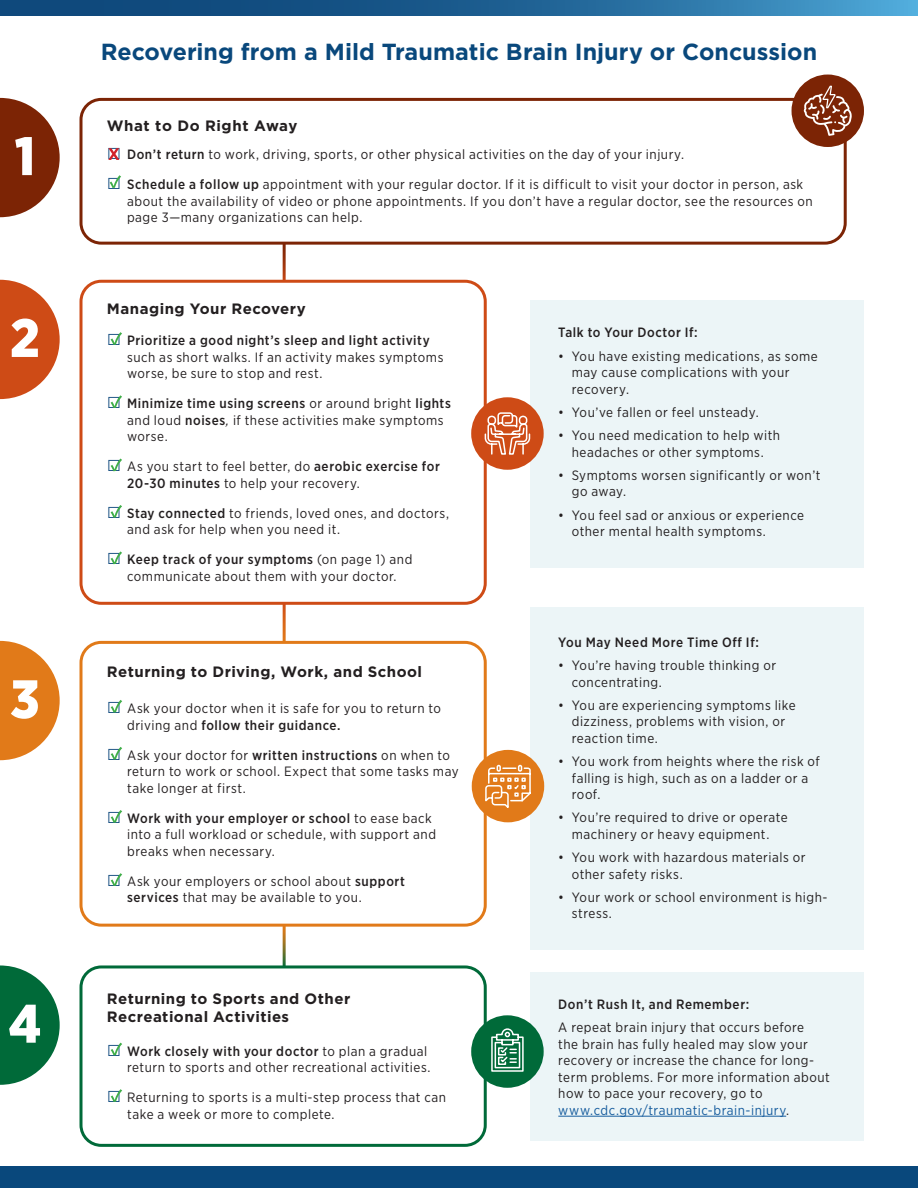
<style>
.page{position:relative;width:918px;height:1188px;background:#fff}
.page>*{position:absolute;margin:0;border:0;box-sizing:border-box;transform-origin:0 0}
.t1{font:900 54px "Gotham Narrow";color:#fff}
.t2{font:24px "Arial";color:#0e487c}
.t3{font:700 23.25px "Gotham";color:#09487c}
.t4{font:700 15px/18px "Gotham";letter-spacing:.03em;color:#231f20}
.t5{font:13.5px/16.5px "Gotham Narrow";letter-spacing:.04em;color:#231f20}
.t6{font:500 13.5px "Gotham Narrow";letter-spacing:.045em;color:#231f20}
.s1{font-weight:500}
.s2{font-style:italic}
.s3{color:#175d9e}
</style>
<div class="page">
<div style="left:80px;top:98px;width:767px;height:147px;border:3px solid #7c2405;border-radius:20px"></div>
<div style="left:80px;top:280px;width:407px;height:325px;border:3px solid #ce4b16;border-radius:20px"></div>
<div style="left:80px;top:641px;width:407px;height:286px;border:3px solid #e17a19;border-radius:20px"></div>
<div style="left:80px;top:965px;width:407px;height:182px;border:3px solid #006a39;border-radius:20px"></div>
<div style="left:0;top:1166px;width:918px;height:22px;background:#09487c"></div>
<svg style="left:0;top:0;width:918px;height:15px;background:#226597"></svg>
<div style="left:530px;top:300px;width:334px;height:267px;background:#ecf5f7"></div>
<div style="left:530px;top:608px;width:334px;height:342px;background:#ecf5f7"></div>
<div style="left:530px;top:972px;width:334px;height:169px;background:#ecf5f7"></div>
<hr style="left:558px;top:1116px;width:228px;height:1px;background:#175d9e">
<svg style="left:0;top:98px;width:60px;height:119px"></svg>
<svg style="left:0;top:280px;width:60px;height:119px"></svg>
<svg style="left:0;top:641px;width:60px;height:119px"></svg>
<svg style="left:0;top:965px;width:60px;height:120px"></svg>
<div style="left:471px;top:397px;width:73px;height:73px;background:#ce4b16;border-radius:50%"></div>
<div style="left:472px;top:750px;width:72px;height:72px;background:#e17a19;border-radius:50%"></div>
<div style="left:471px;top:1015px;width:73px;height:73px;background:#006a39;border-radius:50%"></div>
<svg style="left:484px;top:412px;width:47px;height:43px"></svg>
<svg style="left:485px;top:764px;width:46px;height:44px"></svg>
<svg style="left:491px;top:1028px;width:33px;height:44px"></svg>
<svg style="left:108px;top:148px;width:11px;height:12px"></svg>
<svg style="left:110px;top:175px;width:11px;height:13px"></svg>
<svg style="left:111px;top:332px;width:11px;height:13px"></svg>
<svg style="left:111px;top:395px;width:11px;height:13px"></svg>
<svg style="left:111px;top:459px;width:11px;height:12px"></svg>
<svg style="left:111px;top:505px;width:11px;height:13px"></svg>
<svg style="left:111px;top:551px;width:11px;height:13px"></svg>
<svg style="left:111px;top:700px;width:11px;height:13px"></svg>
<svg style="left:111px;top:747px;width:11px;height:13px"></svg>
<svg style="left:111px;top:810px;width:11px;height:13px"></svg>
<svg style="left:111px;top:873px;width:11px;height:13px"></svg>
<svg style="left:111px;top:1043px;width:11px;height:12px"></svg>
<svg style="left:111px;top:1089px;width:11px;height:13px"></svg>
<div style="left:792px;top:75px;width:72px;height:72px;background:#7c2405;border-radius:50%"></div>
<svg style="left:804px;top:86px;width:48px;height:50px"></svg>
<h3 class="t1" style="left:15px;top:120px;width:22px">1</h3>
<h3 class="t1" style="left:10px;top:302px;width:31px">2</h3>
<h3 class="t1" style="left:10px;top:663px;width:31px">3</h3>
<h3 class="t1" style="left:8px;top:988px;width:34px">4</h3>
<h2 class="t3" style="left:101px;top:37px;width:718px">Recovering from a Mild Traumatic Brain Injury or Concussion</h2>
<h3 class="t4" style="left:107px;top:116px;width:192px">What to Do Right Away</h3>
<p class="t2" style="left:107px;top:135px;width:16px">□</p>
<p class="t5" style="left:127px;top:146px;width:559px"><span class="s1">Don’t return</span> to work, driving, sports, or other physical activities on the day of your injury.</p>
<p class="t2" style="left:107px;top:165px;width:16px">□</p>
<p class="t5" style="left:127px;top:176px;width:687px"><span class="s1">Schedule a follow up</span> appointment with your regular doctor. If it is difficult to visit your doctor in person, ask about the availability of video or phone appointments. If you don’t have a regular doctor, see the resources on page 3—many organizations can help.</p>
<h3 class="t4" style="left:107px;top:300px;width:200px">Managing Your Recovery</h3>
<p class="t2" style="left:107px;top:321px;width:16px">□</p>
<p class="t5" style="left:127px;top:332px;width:318px"><span class="s1">Prioritize a good night’s sleep and light activity </span>such as short walks. If an activity makes symptoms worse, be sure to stop and rest.</p>
<p class="t2" style="left:107px;top:384px;width:16px">□</p>
<p class="t5" style="left:127px;top:395px;width:325px"><span class="s1">Minimize time using screens</span> or around bright <span class="s1">lights </span>and loud <span class="s1">noises</span><span class="s2">,</span> if these activities make symptoms worse.</p>
<p class="t2" style="left:107px;top:447px;width:16px">□</p>
<p class="t5" style="left:127px;top:458px;width:314px">As you start to feel better, do <span class="s1">aerobic exercise for<br>20-30 minutes</span> to help your recovery.</p>
<p class="t2" style="left:107px;top:494px;width:16px">□</p>
<p class="t5" style="left:127px;top:505px;width:323px"><span class="s1">Stay connected</span> to friends, loved ones, and doctors, and ask for help when you need it.</p>
<p class="t2" style="left:107px;top:540px;width:16px">□</p>
<p class="t5" style="left:127px;top:551px;width:287px"><span class="s1">Keep track of your symptoms</span> (on page 1) and communicate about them with your doctor.</p>
<h3 class="t4" style="left:107px;top:662px;width:317px">Returning to Driving, Work, and School</h3>
<p class="t2" style="left:107px;top:689px;width:16px">□</p>
<p class="t5" style="left:127px;top:700px;width:315px">Ask your doctor when it is safe for you to return to driving and <span class="s1">follow their guidance.</span></p>
<p class="t2" style="left:107px;top:736px;width:16px">□</p>
<p class="t5" style="left:127px;top:747px;width:333px">Ask your doctor for <span class="s1">written instructions</span> on when to return to work or school. Expect that some tasks may take longer at first.</p>
<p class="t2" style="left:107px;top:799px;width:16px">□</p>
<p class="t5" style="left:127px;top:810px;width:310px"><span class="s1">Work with your employer or school</span> to ease back into a full workload or schedule, with support and breaks when necessary.</p>
<p class="t2" style="left:107px;top:862px;width:16px">□</p>
<p class="t5" style="left:127px;top:873px;width:279px">Ask your employers or school about <span class="s1">support services</span> that may be available to you.</p>
<h3 class="t4" style="left:107px;top:990px;width:245px">Returning to Sports and Other<br>Recreational Activities</h3>
<p class="t2" style="left:107px;top:1031px;width:16px">□</p>
<p class="t5" style="left:127px;top:1042px;width:305px"><span class="s1">Work closely with your doctor</span> to plan a gradual return to sports and other recreational activities.</p>
<p class="t2" style="left:107px;top:1078px;width:16px">□</p>
<p class="t5" style="left:127px;top:1089px;width:320px">Returning to sports is a multi-step process that can take a week or more to complete.</p>
<h4 class="t6" style="left:558px;top:324px;width:141px">Talk to Your Doctor If:</h4>
<p class="t5" style="left:572px;top:347px;width:248px;text-indent:-14px">• You have existing medications, as some may cause complications with your recovery.</p>
<p class="t5" style="left:558px;top:404px;width:202px">• You’ve fallen or feel unsteady.</p>
<p class="t5" style="left:558px;top:427px;width:223px;text-align:center">• You need medication to help with headaches or other symptoms.</p>
<p class="t5" style="left:572px;top:467px;width:250px;text-indent:-14px">• Symptoms worsen significantly or won’t go away.</p>
<p class="t5" style="left:572px;top:506px;width:234px;text-indent:-14px">• You feel sad or anxious or experience other mental health symptoms.</p>
<h4 class="t6" style="left:558px;top:634px;width:202px">You May Need More Time Off If:</h4>
<p class="t5" style="left:572px;top:657px;width:206px;text-indent:-14px">• You’re having trouble thinking or concentrating.</p>
<p class="t5" style="left:572px;top:697px;width:225px;text-indent:-14px">• You are experiencing symptoms like dizziness, problems with vision, or reaction time.</p>
<p class="t5" style="left:572px;top:753px;width:250px;text-indent:-14px">• You work from heights where the risk of falling is high, such as on a ladder or a roof.</p>
<p class="t5" style="left:558px;top:809px;width:231px;text-align:center">• You’re required to drive or operate machinery or heavy equipment.</p>
<p class="t5" style="left:572px;top:849px;width:235px;text-indent:-14px">• You work with hazardous materials or other safety risks.</p>
<p class="t5" style="left:572px;top:889px;width:257px;text-indent:-14px">• Your work or school environment is high&shy;stress.</p>
<h4 class="t6" style="left:558px;top:996px;width:192px">Don’t Rush It, and Remember:</h4>
<p class="t5" style="left:558px;top:1019px;width:273px">A repeat brain injury that occurs before<br>the brain has fully healed may slow your recovery or increase the chance for long&shy;term problems. For more information about how to pace your recovery, go to <span class="s3">www.cdc.gov/traumatic-brain-injury</span>.</p>
</div>
